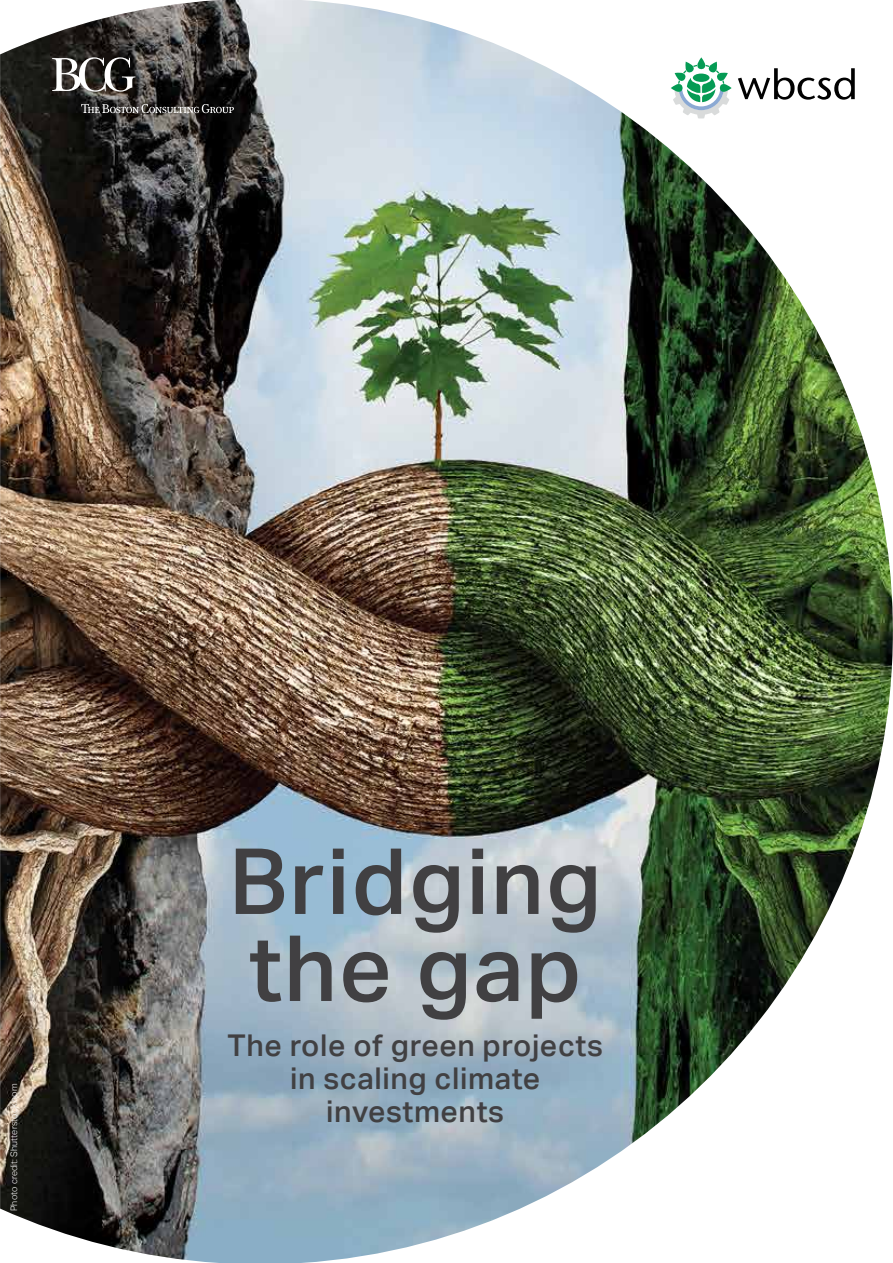
<style>
.page{position:relative;width:893px;height:1263px;background:#fff}
.page>*{position:absolute;margin:0;border:0;box-sizing:border-box;transform-origin:0 0}
.t1{font:500 91.5px/87px "Aktiv Grotesk";letter-spacing:.02em;color:#414042}
.t2{font:500 30px/33px "Aktiv Grotesk";letter-spacing:.02em;color:#414042;text-align:center}
.t3{font:300 9px "Aktiv Grotesk";letter-spacing:.015em;color:#fff}
</style>
<div class="page">
<img style="left:0;top:0;width:893px;height:1263px">
<svg style="left:52px;top:57px;width:83px;height:35px"></svg>
<svg style="left:81px;top:104px;width:153px;height:9px"></svg>
<p class="t3" style="left:9px;top:1211px;width:129px;rotate:-90deg">Photo credit: Shutterstock.com</p>
<h1 class="t1" style="left:229px;top:837px;width:374px">Bridging the gap</h1>
<p class="t2" style="left:227px;top:1029px;width:377px">The role of green projects in scaling climate investments</p>
</div>
